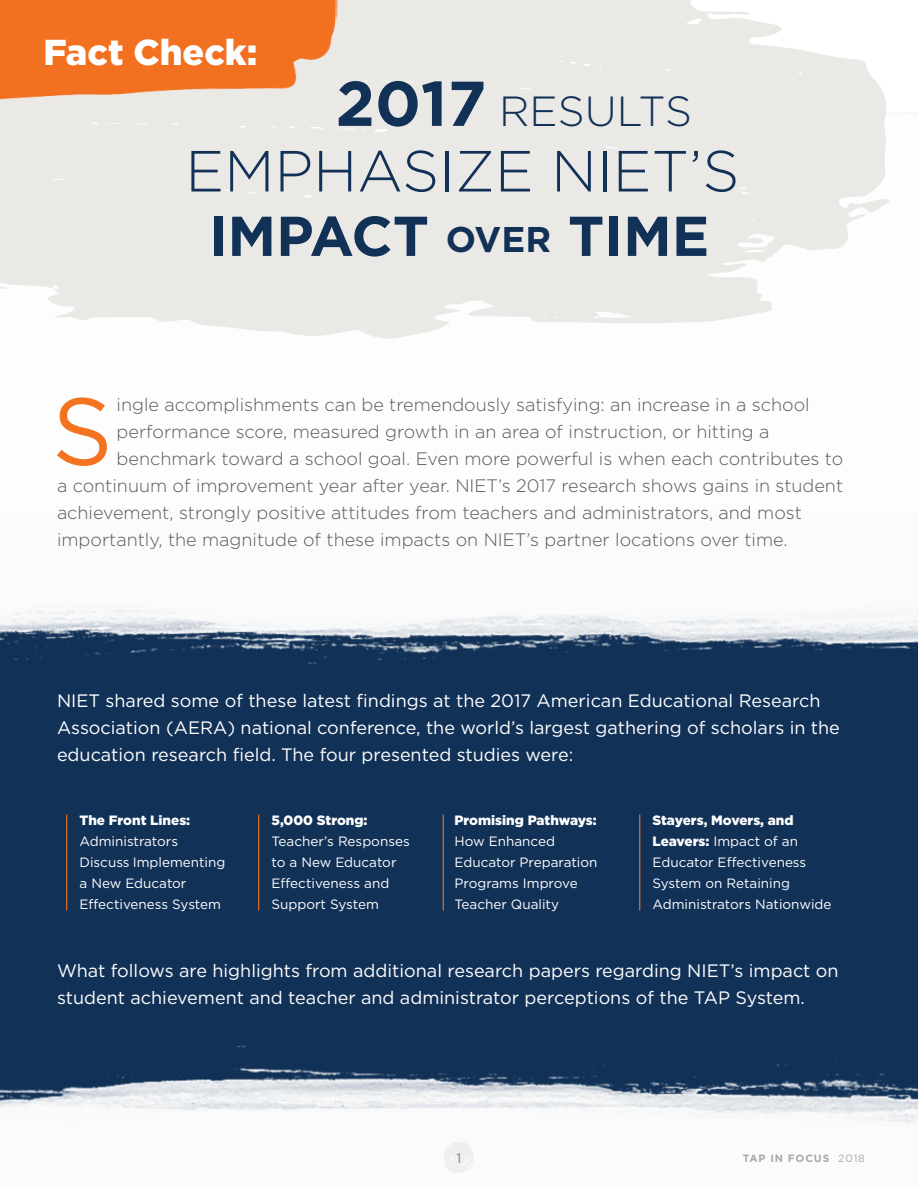
<style>
.page{position:relative;width:918px;height:1188px;background:#fff}
.page>*{position:absolute;margin:0;border:0;box-sizing:border-box;transform-origin:0 0}
.Story_Intro_Paragrap{font:95.1px "Gotham";color:#f47321}
.TEXT{font:300 57.9px "Gotham";color:#123157}
.TEXT-2{font:700 56.1px "Gotham";color:#123157}
.TEXT-3{font:300 42.15px "Gotham";color:#123157}
.t1{font:900 36px "Gotham";color:#fff}
.Story_Intro_Paragrap-2{font:300 18px "Gotham";color:#57585a}
.TEXT-4{font:18px/27px "Gotham";color:#fff}
.TEXT-5{font:13.5px/21px "Gotham";color:#fff}
.t2{font:13.5px "Gotham";color:#808285}
.t3{font:700 10.5px "Gotham";letter-spacing:.08em;color:#a8a9ad}
.s1{font-weight:700;font-size:63.15px}
.s2{font-size:35.7px}
.s3{font-weight:900}
.s4{font-weight:400}
</style>
<div class="page">
<div style="left:0;top:511px;width:918px;height:677px;background:#123157"></div>
<img style="left:0;top:1045px;width:918px;height:143px">
<img style="left:0;top:511px;width:918px;height:155px">
<svg style="left:444px;top:1141px;width:30px;height:32px"></svg>
<svg style="left:0;top:0;width:890px;height:339px;background:#edebe9"></svg>
<hr style="left:66px;top:814px;width:1px;height:96px;background:#f47321">
<hr style="left:258px;top:814px;width:1px;height:96px;background:#f47321">
<hr style="left:443px;top:814px;width:1px;height:96px;background:#f47321">
<hr style="left:639px;top:814px;width:1px;height:96px;background:#f47321">
<img style="left:0;top:0;width:338px;height:111px">
<p class="t1" style="left:44px;top:28px;width:215px">Fact Check:</p>
<p class="TEXT-3" style="left:336px;top:84px;width:358px"><span class="s1">2017</span> RESULTS</p>
<p class="TEXT" style="left:185px;top:134px;width:556px">EMPHASIZE NIET’S</p>
<p class="TEXT-2" style="left:209px;top:199px;width:502px">IMPACT <span class="s2">OVER</span> TIME</p>
<p class="Story_Intro_Paragrap" style="left:52px;top:370px;width:62px">S</p>
<p class="Story_Intro_Paragrap-2" style="left:117px;top:393px;width:695px">ingle accomplishments can be tremendously satisfying: an increase in a school</p>
<p class="Story_Intro_Paragrap-2" style="left:117px;top:420px;width:654px">performance score, measured growth in an area of instruction, or hitting a</p>
<p class="Story_Intro_Paragrap-2" style="left:117px;top:447px;width:728px">benchmark toward a school goal. Even more powerful is when each contributes to</p>
<p class="Story_Intro_Paragrap-2" style="left:57px;top:474px;width:788px">a continuum of improvement year after year. NIET’s 2017 research shows gains in student</p>
<p class="Story_Intro_Paragrap-2" style="left:57px;top:501px;width:746px">achievement, strongly positive attitudes from teachers and administrators, and most</p>
<p class="Story_Intro_Paragrap-2" style="left:57px;top:528px;width:732px">importantly, the magnitude of these impacts on NIET’s partner locations over time.</p>
<p class="TEXT-4" style="left:57px;top:687px;width:784px">NIET shared some of these latest findings at the 2017 American Educational Research<br>Association (AERA) national conference, the world’s largest gathering of scholars in the education research field. The four presented studies were:</p>
<p class="TEXT-5" style="left:80px;top:810px;width:147px"><span class="s3">The Front Lines:<br></span>Administrators<br>Discuss Implementing a New Educator<br>Effectiveness System</p>
<p class="TEXT-5" style="left:272px;top:810px;width:140px"><span class="s3">5,000 Strong:<br></span>Teacher’s Responses to a New Educator<br>Effectiveness and<br>Support System</p>
<p class="TEXT-5" style="left:454px;top:810px;width:145px"><span class="s3">Promising Pathways:<br></span>How Enhanced<br>Educator Preparation<br>Programs Improve<br>Teacher Quality</p>
<p class="TEXT-5" style="left:652px;top:810px;width:181px"><span class="s3">Stayers, Movers, and<br>Leavers:</span> Impact of an<br>Educator Effectiveness<br>System on Retaining<br>Administrators Nationwide</p>
<p class="TEXT-4" style="left:57px;top:957px;width:783px">What follows are highlights from additional research papers regarding NIET’s impact on student achievement and teacher and administrator perceptions of the TAP System.</p>
<p class="t2" style="left:457px;top:1149px;width:6px">1</p>
<p class="t3" style="left:743px;top:1151px;width:124px">TAP IN FOCUS <span class="s4">2018</span></p>
</div>
